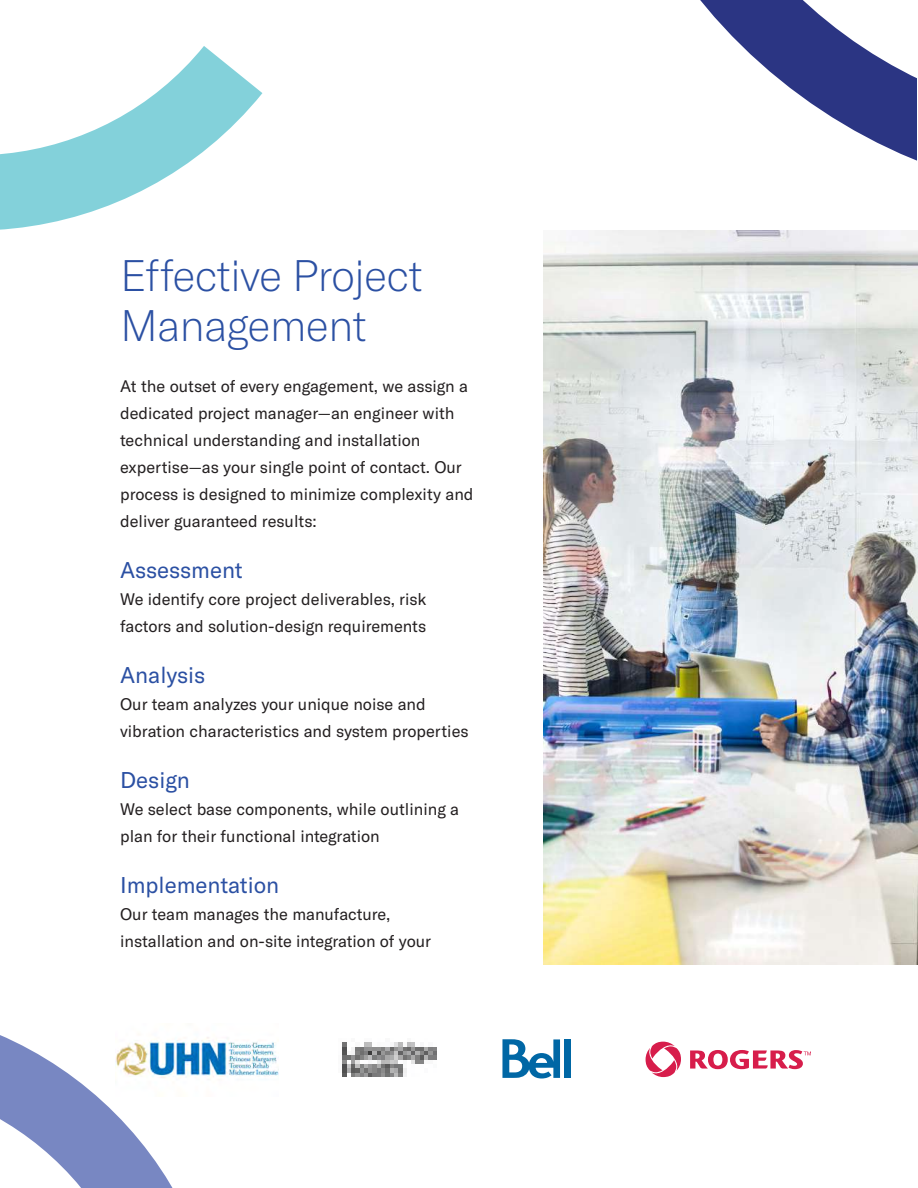
<style>
.page{position:relative;width:918px;height:1188px;background:#fff}
.page>*{position:absolute;margin:0;border:0;box-sizing:border-box;transform-origin:0 0}
.t1{font:100 43.5px/49.5px "GT America";letter-spacing:-.02em;color:#2b50a3}
.t2{font:22.5px "GT America";color:#2b50a3}
.t3{font:16.5px/27px "GT America";color:#231f20}
</style>
<div class="page">
<svg style="left:0;top:46px;width:262px;height:184px"></svg>
<svg style="left:0;top:1035px;width:173px;height:153px;fill:#7887c2"></svg>
<svg style="left:700px;top:0;width:216px;height:161px"></svg>
<img style="left:115px;top:1035px;width:164px;height:61px">
<svg style="left:646px;top:1042px;width:165px;height:35px"></svg>
<svg style="left:502px;top:1039px;width:58px;height:40px"></svg>
<div style="left:564px;top:1039px;width:7px;height:39px;background:#0067a5"></div>
<img style="left:342px;top:1042px;width:95px;height:34px">
<img style="left:543px;top:230px;width:375px;height:734px">
<h1 class="t1" style="left:120px;top:251px;width:304px">Effective Project<br>Management</h1>
<p class="t3" style="left:120px;top:373px;width:355px">At the outset of every engagement, we assign a dedicated project manager—an engineer with technical understanding and installation expertise—as your single point of contact. Our process is designed to minimize complexity and deliver guaranteed results:</p>
<h2 class="t2" style="left:120px;top:557px;width:124px">Assessment</h2>
<p class="t3" style="left:120px;top:586px;width:308px">We identify core project deliverables, risk factors and solution-design requirements</p>
<h2 class="t2" style="left:120px;top:662px;width:87px">Analysis</h2>
<p class="t3" style="left:120px;top:691px;width:350px">Our team analyzes your unique noise and vibration characteristics and system properties</p>
<h2 class="t2" style="left:120px;top:767px;width:71px">Design</h2>
<p class="t3" style="left:120px;top:796px;width:341px">We select base components, while outlining a plan for their functional integration</p>
<h2 class="t2" style="left:120px;top:872px;width:161px">Implementation</h2>
<p class="t3" style="left:120px;top:901px;width:313px">Our team manages the manufacture, installation and on-site integration of your</p>
</div>
